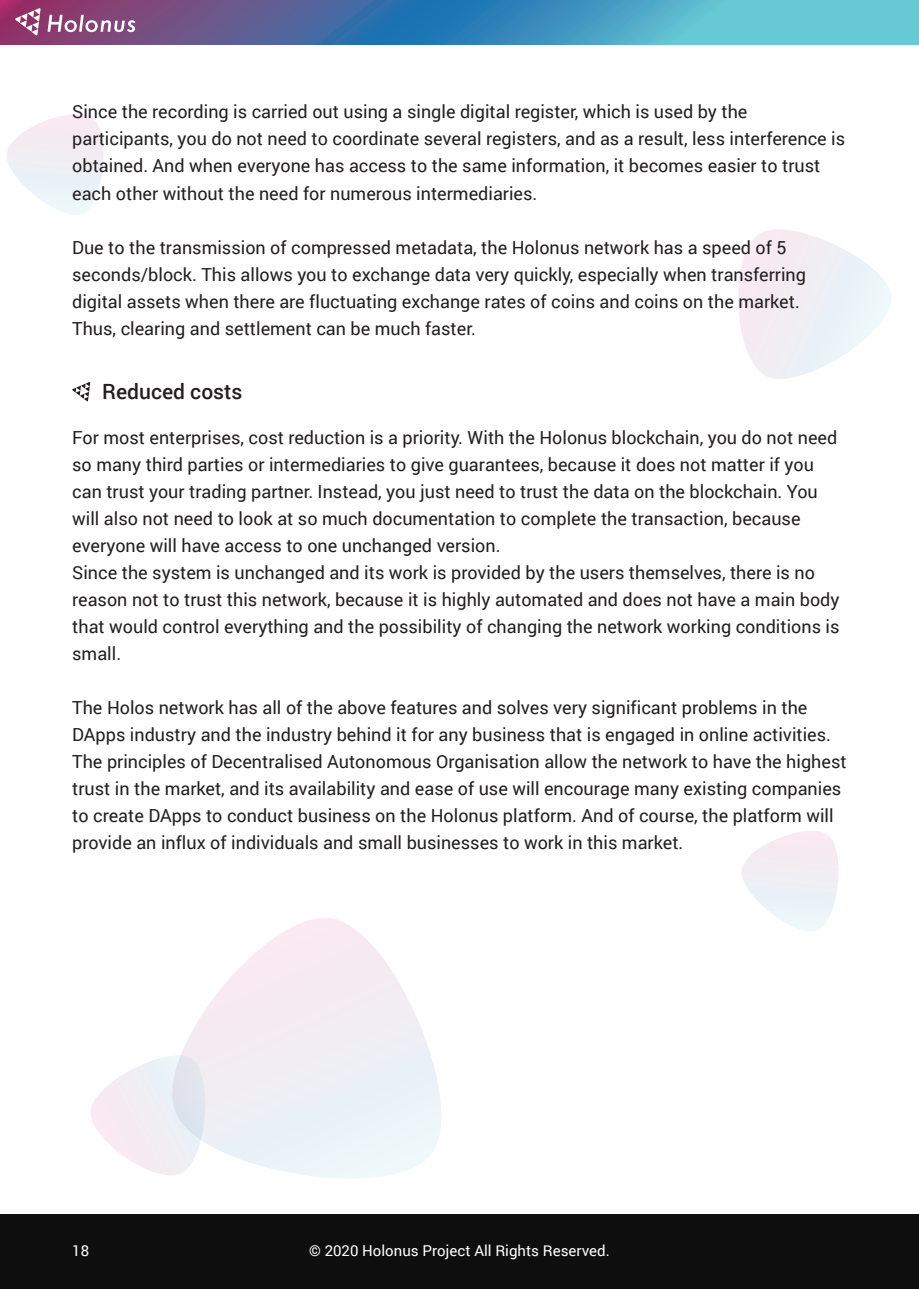
<style>
.page{position:relative;width:919px;height:1289px;background:#fff}
.page>*{position:absolute;margin:0;border:0;box-sizing:border-box;transform-origin:0 0}
.t1{font:500 21px "Roboto";color:#231f20}
.t2{font:18px/27px "Roboto";color:#231f20}
.t3{font:15px "Roboto";color:#fff}
</style>
<div class="page">
<svg style="left:0;top:0;width:918px;height:45px;background:#5688b0"></svg>
<div style="left:0;top:1214px;width:918px;height:74px;background:#0f0e0e"></div>
<svg style="left:15px;top:8px;width:26px;height:28px"></svg>
<svg style="left:48px;top:15px;width:87px;height:17px"></svg>
<svg style="left:90px;top:1056px;width:82px;height:119px"></svg>
<svg style="left:172px;top:918px;width:269px;height:260px"></svg>
<svg style="left:738px;top:229px;width:153px;height:150px"></svg>
<svg style="left:742px;top:831px;width:96px;height:100px"></svg>
<svg style="left:7px;top:114px;width:96px;height:101px"></svg>
<svg style="left:72px;top:382px;width:18px;height:19px"></svg>
<p class="t2" style="left:72px;top:98px;width:774px">Since the recording is carried out using a single digital register, which is used by the participants, you do not need to coordinate several registers, and as a result, less interference is obtained. And when everyone has access to the same information, it becomes easier to trust each other without the need for numerous intermediaries.</p>
<p class="t2" style="left:72px;top:233px;width:735px">Due to the transmission of compressed metadata, the Holonus network has a speed of 5 seconds/block. This allows you to exchange data very quickly, especially when transferring digital assets when there are fluctuating exchange rates of coins and coins on the market.<br>Thus, clearing and settlement can be much faster.</p>
<p class="t1" style="left:102px;top:376px;width:142px">Reduced costs</p>
<p class="t2" style="left:72px;top:423px;width:768px">For most enterprises, cost reduction is a priority. With the Holonus blockchain, you do not need so many third parties or intermediaries to give guarantees, because it does not matter if you can trust your trading partner. Instead, you just need to trust the data on the blockchain. You will also not need to look at so much documentation to complete the transaction, because everyone will have access to one unchanged version.<br>Since the system is unchanged and its work is provided by the users themselves, there is no reason not to trust this network, because it is highly automated and does not have a main body that would control everything and the possibility of changing the network working conditions is small.</p>
<p class="t2" style="left:72px;top:693px;width:775px">The Holos network has all of the above features and solves very significant problems in the DApps industry and the industry behind it for any business that is engaged in online activities.<br>The principles of Decentralised Autonomous Organisation allow the network to have the highest trust in the market, and its availability and ease of use will encourage many existing companies to create DApps to conduct business on the Holonus platform. And of course, the platform will provide an influx of individuals and small businesses to work in this market.</p>
<p class="t3" style="left:72px;top:1240px;width:18px">18</p>
<p class="t3" style="left:309px;top:1240px;width:302px">© 2020 Holonus Project All Rights Reserved.</p>
</div>
